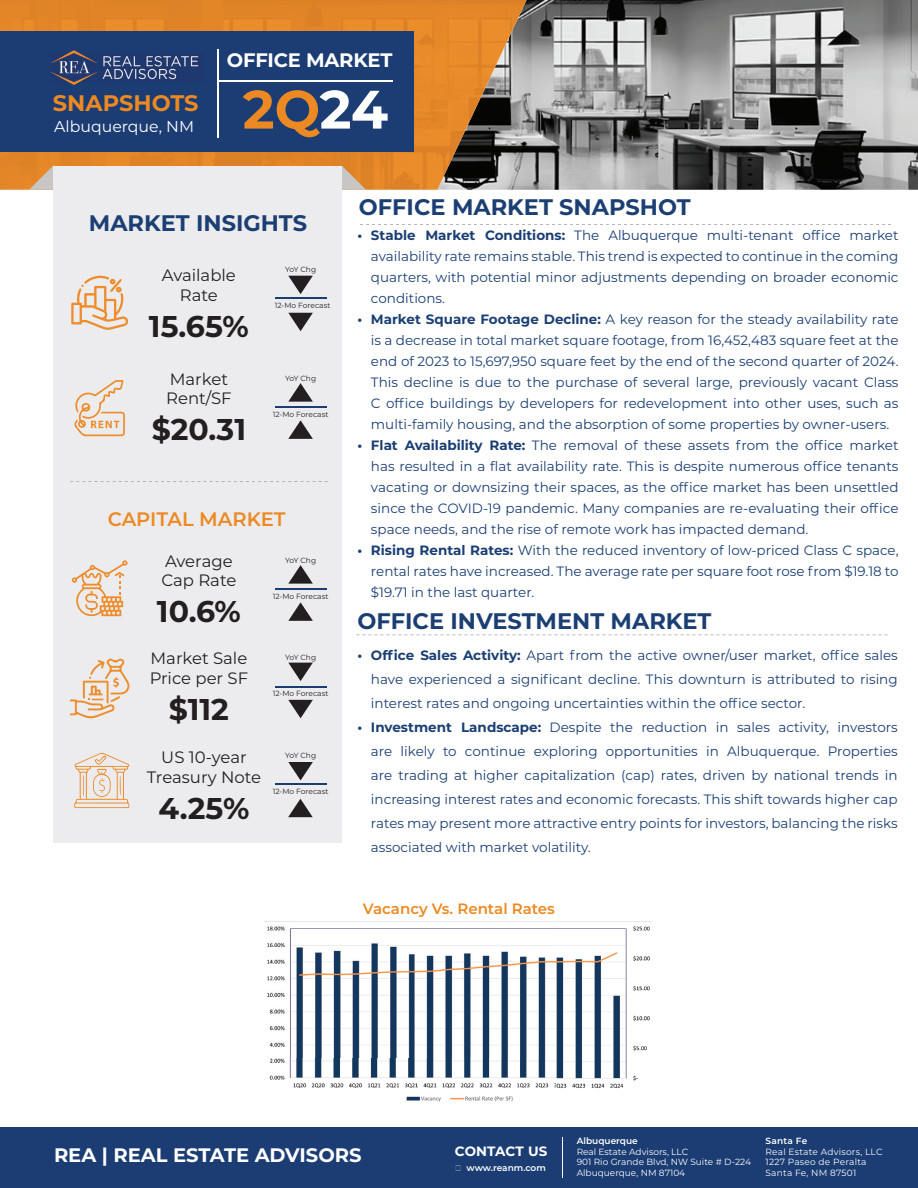
<style>
.page{position:relative;width:918px;height:1188px;background:#fff}
.page>*{position:absolute;margin:0;border:0;box-sizing:border-box;transform-origin:0 0}
.t1{font:700 54px "Montserrat";color:#ec8922}
.t2{font:700 30px "Montserrat";color:#231f20}
.t3{font:700 22.5px "Montserrat";color:#1b3e73}
.t4{font:700 22.5px "Montserrat";color:#ec8922}
.t5{font:700 19.5px "Montserrat";letter-spacing:-.01em;color:#fff}
.t6{font:600 19.5px "Montserrat";color:#ec8922}
.t7{font:16.5px/19.8px "Montserrat";color:#231f20}
.t8{font:15.75px "Montserrat";color:#fff}
.t9{font:600 15px "Montserrat";color:#ec8922}
.t10{font:13.5px/21px "Montserrat";color:#1a3e74;text-align:justify}
.t11{font:700 13.5px "Montserrat";letter-spacing:.005em;color:#fff}
.t12{font:9px/10.5px "Montserrat";color:#fff}
.t13{font:9px/10.5px "Montserrat";letter-spacing:.025em;color:#fff}
.t14{font:600 9px "Montserrat";color:#fff}
.t15{font:7.5px "Montserrat";color:#231f20}
.s1{color:#fff}
.s2{font-weight:700}
</style>
<div class="page">
<img style="left:527px;top:0;width:391px;height:190px">
<img style="left:0;top:0;width:527px;height:190px">
<div style="left:0;top:32px;width:414px;height:120px;background:#1b3d74"></div>
<img style="left:52px;top:51px;width:147px;height:33px">
<hr style="left:218px;top:49px;width:1px;height:89px;background:#fff">
<hr style="left:219px;top:81px;width:174px;height:1px;background:#fff">
<svg style="left:29px;top:165px;width:24px;height:25px"></svg>
<svg style="left:360px;top:224px;width:531px;height:1px"></svg>
<svg style="left:342px;top:165px;width:24px;height:25px"></svg>
<svg style="left:356px;top:634px;width:532px;height:1px"></svg>
<div style="left:53px;top:166px;width:289px;height:677px;background:#ececee"></div>
<svg style="left:70px;top:481px;width:258px;height:1px"></svg>
<hr style="left:275px;top:297px;width:51px;height:2px;background:#1b3d74">
<svg style="left:288px;top:276px;width:25px;height:18px"></svg>
<svg style="left:288px;top:313px;width:25px;height:18px"></svg>
<hr style="left:275px;top:588px;width:51px;height:2px;background:#1b3d74">
<svg style="left:288px;top:565px;width:25px;height:19px"></svg>
<svg style="left:288px;top:602px;width:25px;height:19px"></svg>
<svg style="left:71px;top:276px;width:57px;height:54px"></svg>
<hr style="left:275px;top:406px;width:51px;height:2px;background:#1b3d74">
<svg style="left:288px;top:383px;width:25px;height:19px"></svg>
<svg style="left:288px;top:420px;width:25px;height:19px"></svg>
<hr style="left:275px;top:686px;width:51px;height:1px;background:#1b3d74">
<svg style="left:288px;top:663px;width:25px;height:18px"></svg>
<svg style="left:288px;top:700px;width:25px;height:18px"></svg>
<hr style="left:275px;top:783px;width:51px;height:2px;background:#1b3d74">
<svg style="left:288px;top:762px;width:25px;height:18px"></svg>
<svg style="left:288px;top:799px;width:25px;height:18px"></svg>
<svg style="left:70px;top:659px;width:60px;height:59px"></svg>
<svg style="left:74px;top:380px;width:51px;height:56px"></svg>
<svg style="left:72px;top:560px;width:56px;height:56px"></svg>
<svg style="left:74px;top:753px;width:56px;height:55px"></svg>
<div style="left:0;top:1127px;width:918px;height:61px;background:#1b3d74"></div>
<hr style="left:562px;top:1137px;width:1px;height:41px;background:#fff">
<img style="left:267px;top:926px;width:383px;height:176px">
<h3 class="t4" style="left:53px;top:86px;width:147px">SNAPSHOTS</h3>
<p class="t8" style="left:54px;top:115px;width:141px">Albuquerque, NM</p>
<h3 class="t5" style="left:227px;top:46px;width:167px">OFFICE MARKET</h3>
<h1 class="t1" style="left:243px;top:70px;width:147px">2Q<span class="s1">24</span></h1>
<h3 class="t3" style="left:89px;top:207px;width:220px">MARKET INSIGHTS</h3>
<p class="t7" style="left:162px;top:265px;width:76px;text-align:center">Available<br>Rate</p>
<h2 class="t2" style="left:149px;top:305px;width:102px">15.65%</h2>
<p class="t15" style="left:285px;top:264px;width:33px">YoY Chg</p>
<p class="t15" style="left:275px;top:300px;width:57px">12-Mo Forecast</p>
<p class="t7" style="left:166px;top:368px;width:67px">Market<br>Rent/SF</p>
<h2 class="t2" style="left:152px;top:408px;width:96px">$20.31</h2>
<p class="t15" style="left:285px;top:373px;width:33px">YoY Chg</p>
<p class="t15" style="left:273px;top:409px;width:57px">12-Mo Forecast</p>
<h3 class="t6" style="left:108px;top:506px;width:179px">CAPITAL MARKET</h3>
<p class="t7" style="left:161px;top:550px;width:76px">Average<br>Cap Rate</p>
<h2 class="t2" style="left:157px;top:590px;width:86px">10.6%</h2>
<p class="t7" style="left:150px;top:648px;width:100px">Market Sale<br>Price per SF</p>
<h2 class="t2" style="left:169px;top:688px;width:62px">$112</h2>
<p class="t7" style="left:147px;top:747px;width:116px;text-align:center">US 10-year<br>Treasury Note</p>
<h2 class="t2" style="left:159px;top:787px;width:92px">4.25%</h2>
<p class="t15" style="left:285px;top:555px;width:33px">YoY Chg</p>
<p class="t15" style="left:273px;top:591px;width:57px">12-Mo Forecast</p>
<p class="t15" style="left:285px;top:653px;width:33px">YoY Chg</p>
<p class="t15" style="left:273px;top:689px;width:57px">12-Mo Forecast</p>
<p class="t15" style="left:285px;top:750px;width:33px">YoY Chg</p>
<p class="t15" style="left:273px;top:786px;width:57px">12-Mo Forecast</p>
<h3 class="t3" style="left:359px;top:190px;width:333px">OFFICE MARKET SNAPSHOT</h3>
<p class="t10" style="left:371px;top:224px;width:529px;text-indent:-14px"><span class="s2">• Stable Market Conditions:</span> The Albuquerque multi-tenant office market availability rate remains stable. This trend is expected to continue in the coming quarters, with potential minor adjustments depending on broader economic conditions.</p>
<p class="t10" style="left:371px;top:308px;width:529px;text-indent:-14px"><span class="s2">• Market Square Footage Decline:</span> A key reason for the steady availability rate is a decrease in total market square footage, from 16,452,483 square feet at the end of 2023 to 15,697,950 square feet by the end of the second quarter of 2024.<br>This decline is due to the purchase of several large, previously vacant Class C office buildings by developers for redevelopment into other uses, such as multi-family housing, and the absorption of some properties by owner-users.</p>
<p class="t10" style="left:371px;top:434px;width:529px;text-indent:-14px"><span class="s2">• Flat Availability Rate:</span> The removal of these assets from the office market has resulted in a flat availability rate. This is despite numerous office tenants vacating or downsizing their spaces, as the office market has been unsettled since the COVID-19 pandemic. Many companies are re-evaluating their office space needs, and the rise of remote work has impacted demand.</p>
<p class="t10" style="left:371px;top:539px;width:529px;text-indent:-14px"><span class="s2">• Rising Rental Rates:</span> With the reduced inventory of low-priced Class C space, rental rates have increased. The average rate per square foot rose from $19.18 to $19.71 in the last quarter.</p>
<h3 class="t3" style="left:357px;top:605px;width:356px">OFFICE INVESTMENT MARKET</h3>
<p class="t10" style="left:371px;top:643px;width:528px;line-height:24px;text-indent:-14px"><span class="s2">• Office Sales Activity:</span> Apart from the active owner/user market, office sales have experienced a significant decline. This downturn is attributed to rising interest rates and ongoing uncertainties within the office sector.</p>
<p class="t10" style="left:371px;top:715px;width:528px;line-height:24px;text-indent:-14px"><span class="s2">• Investment Landscape:</span> Despite the reduction in sales activity, investors are likely to continue exploring opportunities in Albuquerque. Properties are trading at higher capitalization (cap) rates, driven by national trends in increasing interest rates and economic forecasts. This shift towards higher cap rates may present more attractive entry points for investors, balancing the risks associated with market volatility.</p>
<p class="t9" style="left:363px;top:898px;width:194px">Vacancy Vs. Rental Rates</p>
<h3 class="t5" style="left:54px;top:1141px;width:309px">REA | REAL ESTATE ADVISORS</h3>
<p class="t11" style="left:455px;top:1141px;width:94px">CONTACT US</p>
<p class="t14" style="left:467px;top:1161px;width:81px">www.reanm.com</p>
<p class="t14" style="left:577px;top:1135px;width:63px">Albuquerque</p>
<p class="t12" style="left:577px;top:1146px;width:176px">Real Estate Advisors, LLC<br>901 Rio Grande Blvd, NW Suite # D-224<br>Albuquerque, NM 87104</p>
<p class="t14" style="left:766px;top:1135px;width:43px">Santa Fe</p>
<p class="t13" style="left:766px;top:1146px;width:118px">Real Estate Advisors, LLC<br>1227 Paseo de Peralta<br>Santa Fe, NM 87501</p>
</div>
